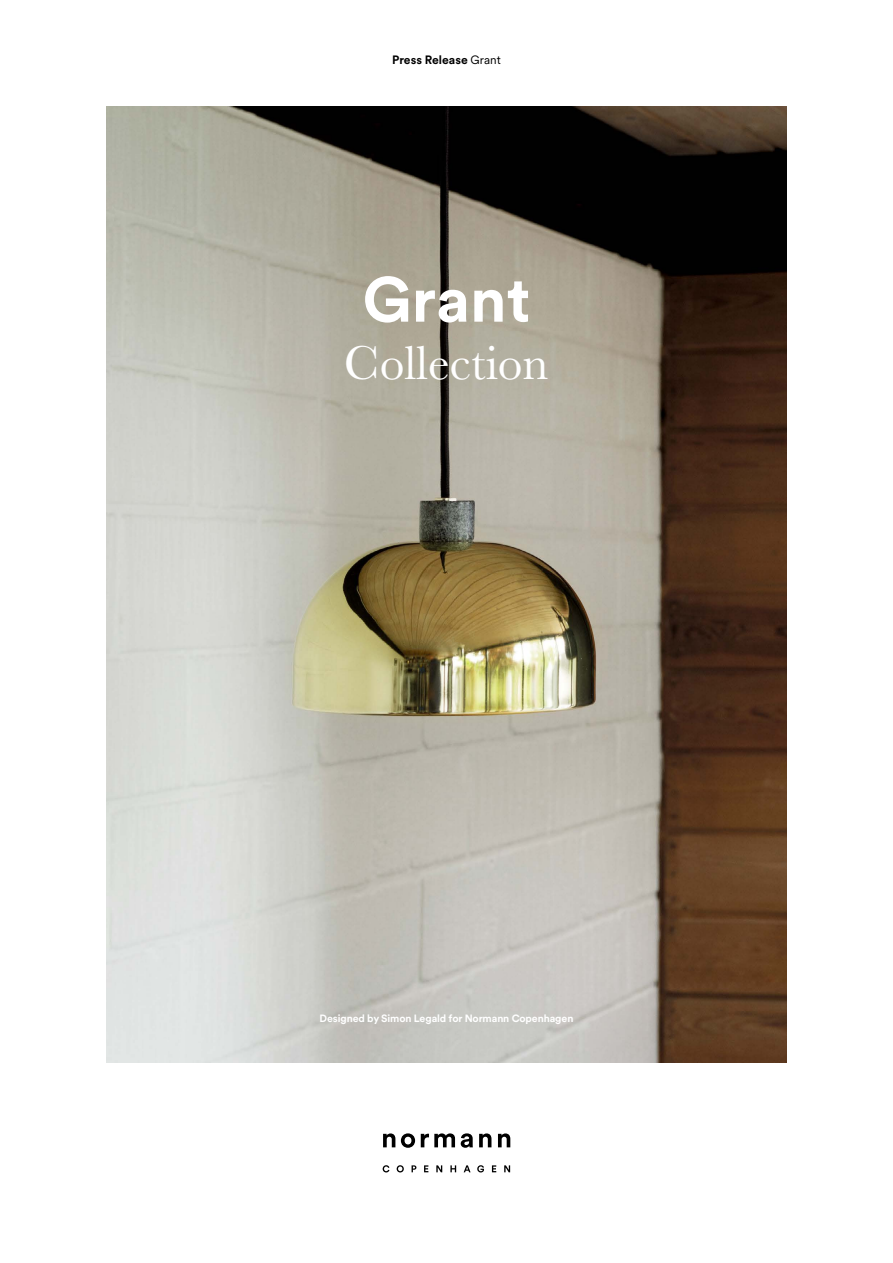
<style>
.page{position:relative;width:893px;height:1263px;background:#fff}
.page>*{position:absolute;margin:0;border:0;box-sizing:border-box;transform-origin:0 0}
.t1{font:700 63px "Circular XX";color:#fff}
.t2{font:49.5px "Baskerville MT Pro";color:#fff}
.t3{font:700 12px "Circular XX";color:#000}
.t4{font:700 10.5px "Circular XX";letter-spacing:-.01em;color:#fff}
.s1{font-weight:400}
</style>
<div class="page">
<img style="left:106px;top:106px;width:681px;height:956px">
<svg style="left:383px;top:1133px;width:127px;height:15px"></svg>
<svg style="left:383px;top:1165px;width:127px;height:7px"></svg>
<p class="t3" style="left:392px;top:52px;width:110px">Press Release <span class="s1">Grant</span></p>
<h1 class="t1" style="left:362px;top:256px;width:169px">Grant</h1>
<h2 class="t2" style="left:344px;top:334px;width:206px">Collection</h2>
<p class="t4" style="left:320px;top:1011px;width:255px">Designed by Simon Legald for Normann Copenhagen</p>
</div>
